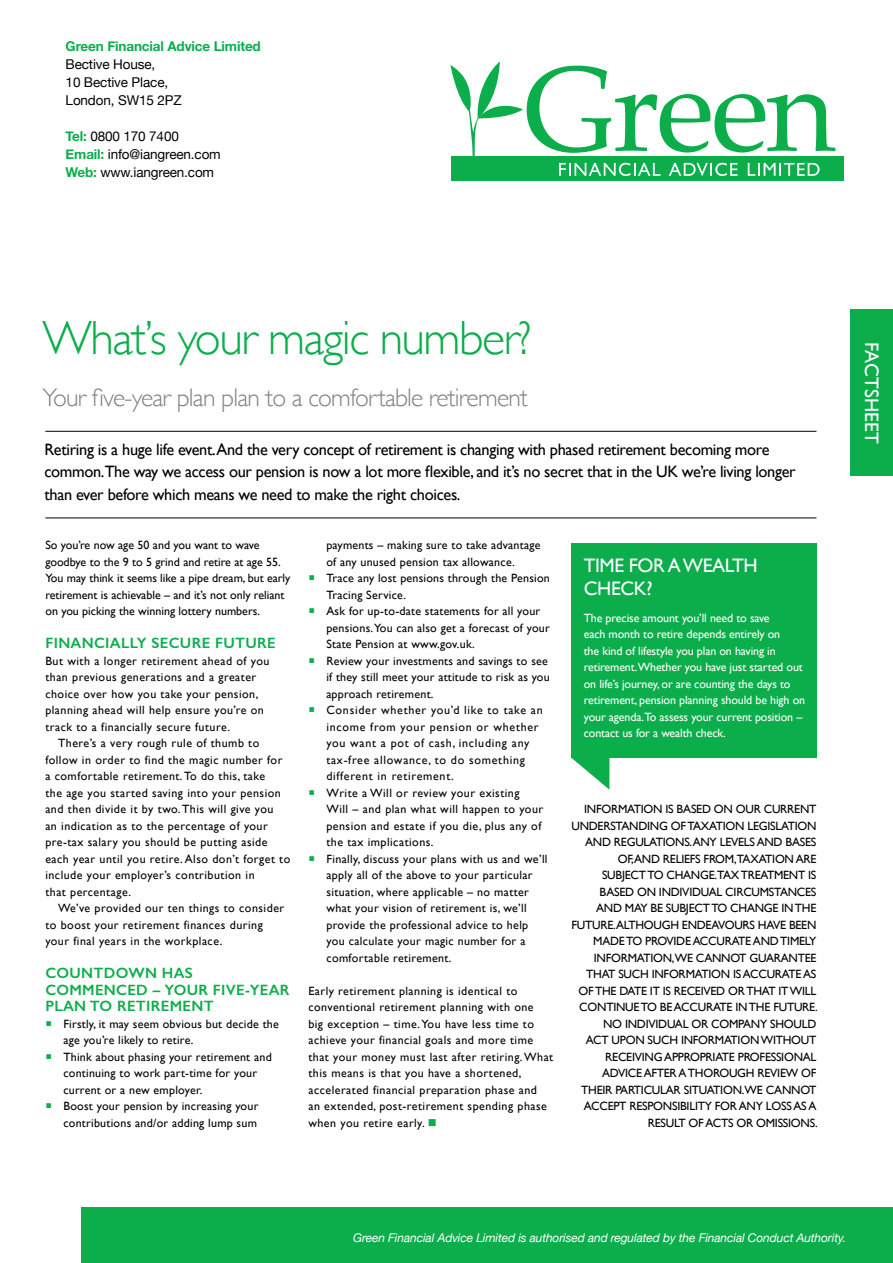
<style>
.page{position:relative;width:893px;height:1263px;background:#fff}
.page>*{position:absolute;margin:0;border:0;box-sizing:border-box;transform-origin:0 0}
.t1{font:300 48px "Gill Sans";letter-spacing:-.03em;color:#0cad4b}
.t2{font:300 25.5px "Gill Sans";letter-spacing:-.03em;color:#808285}
.t3{font:19.5px/22.5px "Gill Sans";letter-spacing:-.02em;color:#fff}
.t4{font:19.5px "Gill Sans";letter-spacing:.01em;color:#fff}
.t5{font:16.5px/22.5px "Gill Sans";letter-spacing:-.02em;color:#000}
.t6{font:600 15px/16.5px "Gill Sans";letter-spacing:.02em;color:#0cad4b}
.t7{font:13.5px/18px "Helvetica Neue";letter-spacing:-.01em;color:#000}
.t8{font:700 13.5px "Helvetica Neue";letter-spacing:-.01em;color:#0cad4b}
.t9{font:12px/16.5px "Gill Sans";letter-spacing:.02em;color:#000}
.t10{font:12px/16.5px "Gill Sans";letter-spacing:.04em;color:#000}
.t11{font:12px/16.5px "Gill Sans";letter-spacing:-.02em;color:#000;text-align:right}
.t12{font:12px/16.5px "Gill Sans";letter-spacing:-.01em;color:#fff}
.t13{font:12px/16.5px "Gill Sans";color:#000}
.t14{font:italic 12px "Helvetica Neue";letter-spacing:-.01em;color:#fff}
.s1{font-weight:700;color:#0cad4b}
.s2{color:#0cad4b}
</style>
<div class="page">
<hr style="left:45px;top:518px;width:771px;height:1px;background:#000">
<hr style="left:45px;top:431px;width:771px;height:1px;background:#000">
<svg style="left:571px;top:758px;width:38px;height:32px"></svg>
<div style="left:571px;top:543px;width:245px;height:215px;background:#0cad4b"></div>
<div style="left:850px;top:310px;width:43px;height:166px;background:#0cad4b"></div>
<div style="left:81px;top:1208px;width:812px;height:55px;background:#0cad4b"></div>
<div style="left:451px;top:156px;width:393px;height:24px;background:#0cad4b"></div>
<svg style="left:450px;top:61px;width:385px;height:115px"></svg>
<p class="t8" style="left:66px;top:38px;width:197px">Green Financial Advice Limited</p>
<p class="t7" style="left:66px;top:55px;width:118px">Bective House,<br>10 Bective Place,<br>London, SW15 2PZ</p>
<p class="t7" style="left:66px;top:127px;width:157px"><span class="s1">Tel:</span> 0800 170 7400<br><span class="s1">Email:</span> info@iangreen.com<br><span class="s1">Web:</span> www.iangreen.com</p>
<h1 class="t1" style="left:43px;top:311px;width:491px">What’s your magic number?</h1>
<h2 class="t2" style="left:43px;top:383px;width:487px">Your five-year plan plan to a comfortable retirement</h2>
<p class="t5" style="left:44px;top:438px;width:753px">Retiring is a huge life event.And the very concept of retirement is changing with phased retirement becoming more common.The way we access our pension is now a lot more flexible, and it’s no secret that in the UK we’re living longer than ever before which means we need to make the right choices.</p>
<p class="t13" style="left:45px;top:537px;width:247px">So you’re now age 50 and you want to wave goodbye to the 9 to 5 grind and retire at age 55.<br>You may think it seems like a pipe dream, but early retirement is achievable – and it’s not only reliant on you picking the winning lottery numbers.</p>
<p class="t6" style="left:45px;top:635px;width:232px">FINANCIALLY SECURE FUTURE</p>
<p class="t10" style="left:45px;top:652px;width:226px">But with a longer retirement ahead of you than previous generations and a greater choice over how you take your pension, planning ahead will help ensure you’re on track to a financially secure future.</p>
<p class="t10" style="left:45px;top:735px;width:247px;text-indent:13px">There’s a very rough rule of thumb to follow in order to find the magic number for a comfortable retirement. To do this, take<br>the age you started saving into your pension and then divide it by two. This will give you<br>an indication as to the percentage of your pre-tax salary you should be putting aside each year until you retire. Also don’t forget to include your employer’s contribution in<br>that percentage.</p>
<p class="t10" style="left:45px;top:900px;width:240px;text-indent:13px">We’ve provided our ten things to consider to boost your retirement finances during your final years in the workplace.</p>
<p class="t6" style="left:45px;top:965px;width:246px">COUNTDOWN HAS<br>COMMENCED – YOUR FIVE-YEAR<br>PLAN TO RETIREMENT</p>
<p class="t9" style="left:63px;top:1015px;width:217px">Firstly, it may seem obvious but decide the age you’re likely to retire.<br>Think about phasing your retirement and continuing to work part-time for your current or a new employer.<br>Boost your pension by increasing your contributions and/or adding lump sum</p>
<p class="t9" style="left:326px;top:537px;width:225px">payments – making sure to take advantage of any unused pension tax allowance.<br>Trace any lost pensions through the Pension Tracing Service.<br>Ask for up-to-date statements for all your pensions. You can also get a forecast of your State Pension at www.gov.uk.<br>Review your investments and savings to see if they still meet your attitude to risk as you approach retirement.<br>Consider whether you’d like to take an income from your pension or whether you want a pot of cash, including any tax-free allowance, to do something different in retirement.<br>Write a Will or review your existing<br>Will – and plan what will happen to your pension and estate if you die, plus any of the tax implications.<br>Finally, discuss your plans with us and we’ll apply all of the above to your particular situation, where applicable – no matter what your vision of retirement is, we’ll provide the professional advice to help<br>you calculate your magic number for a comfortable retirement.</p>
<p class="t10" style="left:308px;top:982px;width:246px">Early retirement planning is identical to conventional retirement planning with one<br>big exception – time. You have less time to achieve your financial goals and more time that your money must last after retiring. What this means is that you have a shortened, accelerated financial preparation phase and<br>an extended, post-retirement spending phase when you retire early. <span class="s2">■</span></p>
<h3 class="t3" style="left:584px;top:554px;width:175px">TIME FOR A WEALTH<br>CHECK?</h3>
<p class="t12" style="left:584px;top:609px;width:223px">The precise amount you’ll need to save<br>each month to retire depends entirely on<br>the kind of lifestyle you plan on having in retirement.Whether you have just started out on life’s journey, or are counting the days to retirement, pension planning should be high on your agenda.To assess your current position – contact us for a wealth check.</p>
<p class="t11" style="left:571px;top:801px;width:248px">INFORMATION IS BASED ON OUR CURRENT UNDERSTANDING OF TAXATION LEGISLATION AND REGULATIONS.ANY LEVELS AND BASES OF,AND RELIEFS FROM,TAXATION ARE<br>SUBJECT TO CHANGE.TAX TREATMENT IS BASED ON INDIVIDUAL CIRCUMSTANCES<br>AND MAY BE SUBJECT TO CHANGE IN THE FUTURE.ALTHOUGH ENDEAVOURS HAVE BEEN MADE TO PROVIDE ACCURATE AND TIMELY INFORMATION,WE CANNOT GUARANTEE THAT SUCH INFORMATION IS ACCURATE AS OF THE DATE IT IS RECEIVED OR THAT IT WILL CONTINUE TO BE ACCURATE IN THE FUTURE.<br>NO INDIVIDUAL OR COMPANY SHOULD<br>ACT UPON SUCH INFORMATION WITHOUT RECEIVING APPROPRIATE PROFESSIONAL ADVICE AFTER A THOROUGH REVIEW OF THEIR PARTICULAR SITUATION.WE CANNOT ACCEPT RESPONSIBILITY FOR ANY LOSS AS A RESULT OF ACTS OR OMISSIONS.</p>
<h3 class="t4" style="left:883px;top:342px;width:104px;rotate:90deg">FACTSHEET</h3>
<p class="t14" style="left:353px;top:1230px;width:494px">Green Financial Advice Limited is authorised and regulated by the Financial Conduct Authority.</p>
</div>
